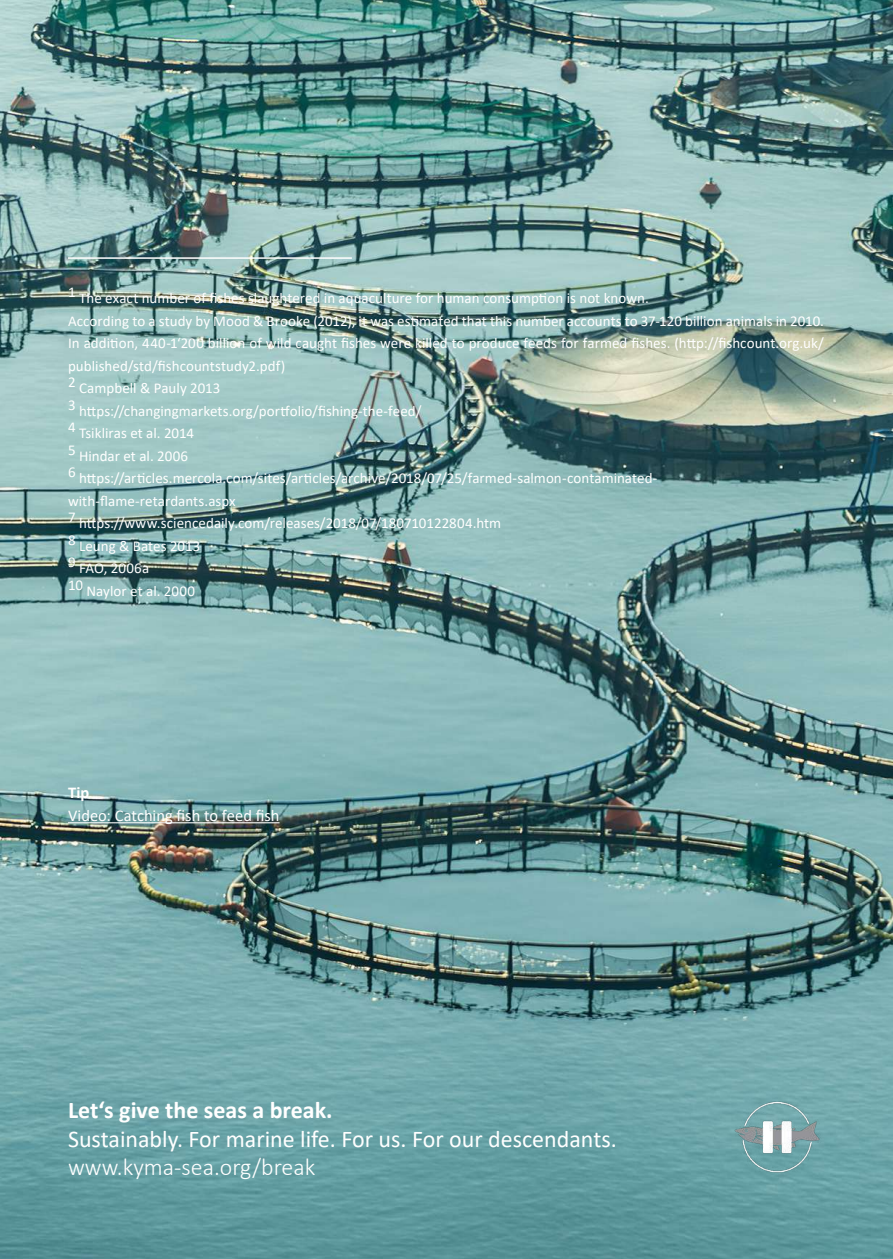
<style>
.page{position:relative;width:893px;height:1259px;background:#fff}
.page>*{position:absolute;margin:0;border:0;box-sizing:border-box;transform-origin:0 0}
.t1{font:24px "Calibri";color:#fff}
.t2{font:700 24px "Calibri";color:#fff}
.t3{font:300 24px "Calibri";color:#fff}
.t4{font:16.5px "Calibri";color:#fff}
.t5{font:700 16.5px "Calibri";color:#fff}
.t6{font:15px/22.5px "Calibri";color:#fff}
</style>
<div class="page">
<img style="left:0;top:0;width:893px;height:1259px">
<hr style="left:68px;top:822px;width:212px;height:1px;background:#fff">
<img style="left:729px;top:1096px;width:96px;height:81px">
<hr style="left:68px;top:257px;width:284px;height:2px;background:#fff">
<p class="t6" style="left:68px;top:287px;width:757px">1 The exact number of fishes slaughtered in aquaculture for human consumption is not known.<br>According to a study by Mood &amp; Brooke (2012), it was estimated that this number accounts to 37-120 billion animals in 2010.<br>In addition, 440-1‘200 billion of wild caught fishes were killed to produce feeds for farmed fishes. (http://fishcount.org.uk/ published/std/fishcountstudy2.pdf)<br>2 Campbell &amp; Pauly 2013<br>3 https://changingmarkets.org/portfolio/fishing-the-feed/<br>4 Tsikliras et al. 2014<br>5 Hindar et al. 2006<br>6 https://articles.mercola.com/sites/articles/archive/2018/07/25/farmed-salmon-contaminated&shy;with-flame-retardants.aspx<br>7 https://www.sciencedaily.com/releases/2018/07/180710122804.htm<br>8 Leung &amp; Bates 2013<br>9 FAO, 2006a<br>10 Naylor et al. 2000</p>
<p class="t5" style="left:68px;top:781px;width:23px">Tip</p>
<p class="t4" style="left:68px;top:804px;width:213px">Video: Catching fish to feed fish</p>
<h1 class="t2" style="left:68px;top:1093px;width:266px">Let‘s give the seas a break.</h1>
<h1 class="t1" style="left:68px;top:1122px;width:550px">Sustainably. For marine life. For us. For our descendants.</h1>
<h1 class="t3" style="left:68px;top:1152px;width:249px">www.kyma-sea.org/break</h1>
</div>
